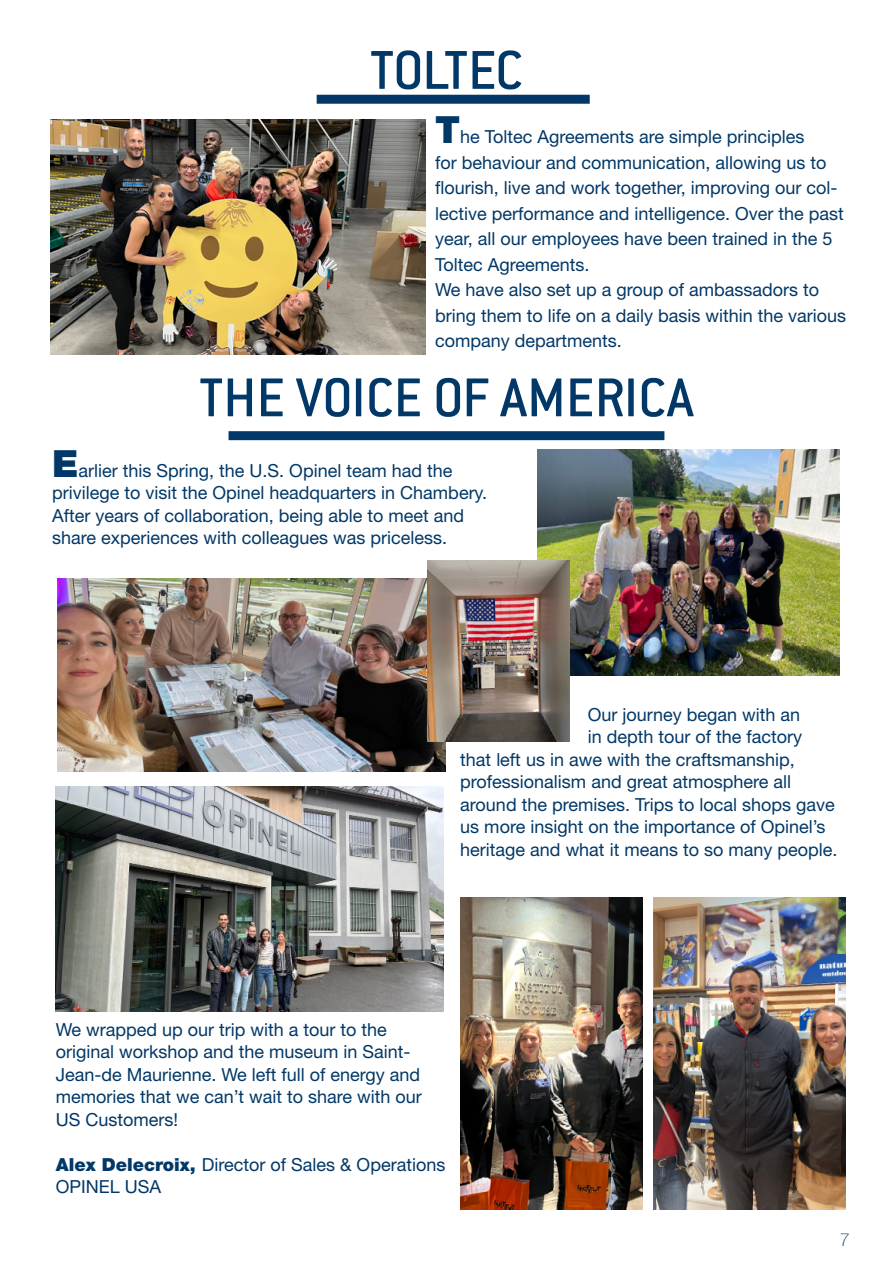
<style>
.page{position:relative;width:893px;height:1263px;background:#fff}
.page>*{position:absolute;margin:0;border:0;box-sizing:border-box;transform-origin:0 0}
.t1{font:500 60px "Conduit ITC Std";color:#023867}
.t2{font:18px/22.5px "Helvetica Neue LT Std";color:#023867}
.t3{font:100 18px "Helvetica Neue LT Std";color:#023867}
.s1{font-weight:900;font-size:37.5px}
.s2{font-weight:900}
</style>
<div class="page">
<div style="left:229px;top:431px;width:435px;height:9px;background:#023867"></div>
<img style="left:56px;top:787px;width:388px;height:225px">
<img style="left:460px;top:897px;width:182px;height:313px">
<img style="left:538px;top:450px;width:302px;height:225px">
<img style="left:57px;top:578px;width:388px;height:194px">
<img style="left:653px;top:897px;width:193px;height:313px">
<img style="left:427px;top:561px;width:143px;height:180px">
<div style="left:317px;top:95px;width:273px;height:9px;background:#023867"></div>
<img style="left:51px;top:120px;width:374px;height:234px">
<h1 class="t1" style="left:370px;top:34px;width:154px">TOLTEC</h1>
<p class="t2" style="left:435px;top:124px;width:413px;line-height:25.5px"><span class="s1">T</span>he Toltec Agreements are simple principles<br>for behaviour and communication, allowing us to flourish, live and work together, improving our col&shy;lective performance and intelligence. Over the past year, all our employees have been trained in the 5<br>Toltec Agreements.<br>We have also set up a group of ambassadors to bring them to life on a daily basis within the various company departments.</p>
<h1 class="t1" style="left:199px;top:361px;width:496px">THE VOICE OF AMERICA</h1>
<p class="t2" style="left:52px;top:459px;width:437px"><span class="s1">E</span>arlier this Spring, the U.S. Opinel team had the privilege to visit the Opinel headquarters in Chambery.<br>After years of collaboration, being able to meet and share experiences with colleagues was priceless.</p>
<p class="t2" style="left:588px;top:703px;width:214px">Our journey began with an</p>
<p class="t2" style="left:588px;top:725px;width:216px">in depth tour of the factory</p>
<p class="t2" style="left:460px;top:748px;width:336px">that left us in awe with the craftsmanship,</p>
<p class="t2" style="left:460px;top:770px;width:332px">professionalism and great atmosphere all</p>
<p class="t2" style="left:460px;top:793px;width:376px">around the premises. Trips to local shops gave</p>
<p class="t2" style="left:460px;top:815px;width:367px">us more insight on the importance of Opinel’s</p>
<p class="t2" style="left:460px;top:838px;width:379px">heritage and what it means to so many people.</p>
<p class="t2" style="left:56px;top:1018px;width:368px">We wrapped up our trip with a tour to the original workshop and the museum in Saint-Jean-de Maurienne. We left full of energy and memories that we can’t wait to share with our US Customers!</p>
<p class="t2" style="left:56px;top:1153px;width:391px"><span class="s2">Alex Delecroix,</span> Director of Sales &amp; Operations<br>OPINEL USA</p>
<p class="t3" style="left:840px;top:1229px;width:12px">7</p>
</div>
